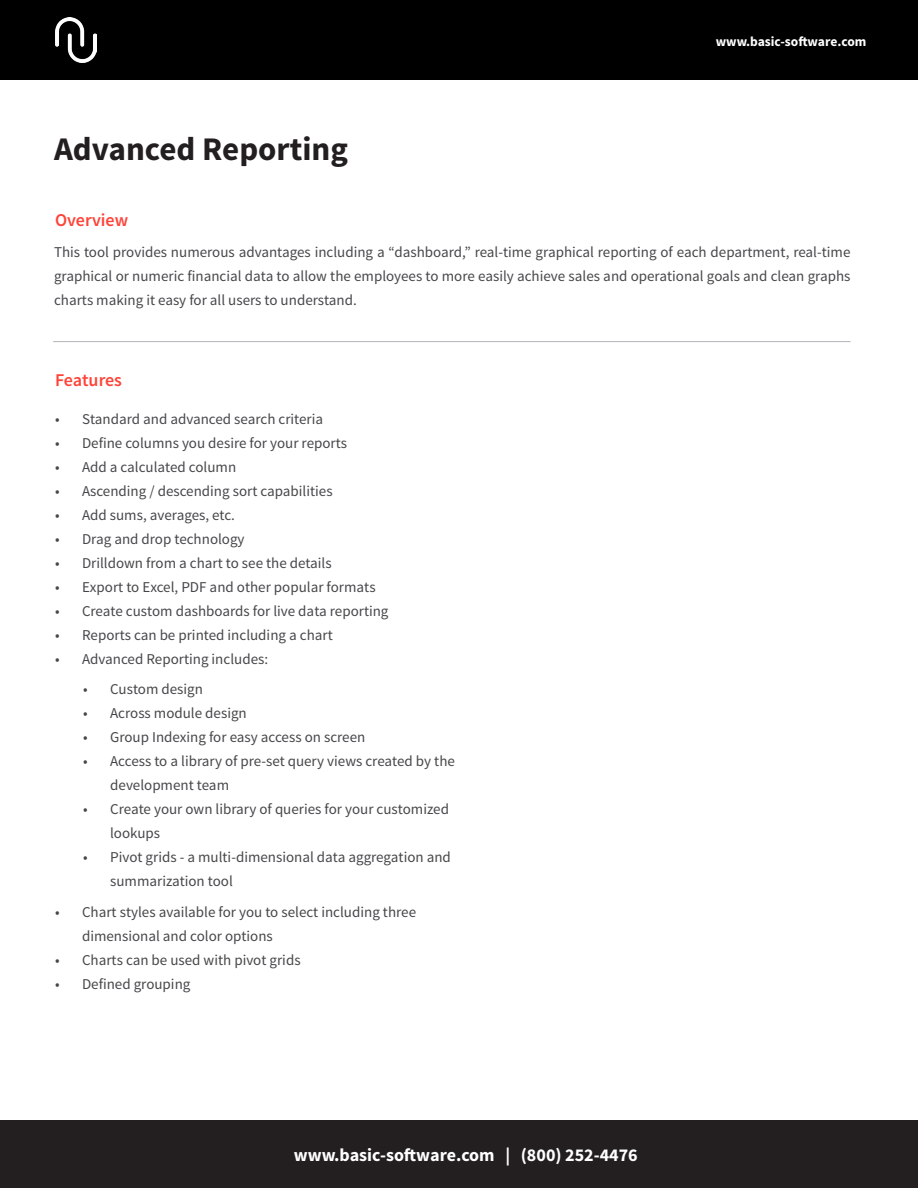
<style>
.page{position:relative;width:918px;height:1188px;background:#fff}
.page>*{position:absolute;margin:0;border:0;box-sizing:border-box;transform-origin:0 0}
.t1{font:700 33px "Source Sans Pro";color:#231f20}
.t2{font:700 18px "Source Sans Pro";color:#fff}
.t3{font:600 18px "Source Sans Pro";color:#ff4338}
.t4{font:15px/24px "Source Sans Pro";color:#47474a}
.t5{font:700 13.5px "Source Sans Pro";color:#fff}
</style>
<div class="page">
<div style="left:0;top:0;width:918px;height:79px;background:#000"></div>
<div style="left:0;top:1120px;width:918px;height:68px;background:#231f20"></div>
<img style="left:55px;top:17px;width:41px;height:45px">
<hr style="left:53px;top:341px;width:797px;height:1px;background:#b2b3b7">
<p class="t1" style="left:54px;top:128px;width:295px">Advanced Reporting</p>
<p class="t3" style="left:55px;top:209px;width:75px">Overview</p>
<p class="t5" style="left:716px;top:33px;width:152px">www.basic-software.com</p>
<p class="t4" style="left:54px;top:240px;width:798px;text-align:justify">This tool provides numerous advantages including a “dashboard,” real-time graphical reporting of each department, real-time graphical or numeric financial data to allow the employees to more easily achieve sales and operational goals and clean graphs charts making it easy for all users to understand.</p>
<p class="t3" style="left:55px;top:369px;width:69px">Features</p>
<p class="t4" style="left:55px;top:407px;width:270px">• Standard and advanced search criteria</p>
<p class="t4" style="left:55px;top:431px;width:294px">• Define columns you desire for your reports</p>
<p class="t4" style="left:55px;top:455px;width:183px">• Add a calculated column</p>
<p class="t4" style="left:55px;top:479px;width:279px">• Ascending / descending sort capabilities</p>
<p class="t4" style="left:55px;top:503px;width:181px">• Add sums, averages, etc.</p>
<p class="t4" style="left:55px;top:527px;width:191px">• Drag and drop technology</p>
<p class="t4" style="left:55px;top:551px;width:278px">• Drilldown from a chart to see the details</p>
<p class="t4" style="left:55px;top:575px;width:322px">• Export to Excel, PDF and other popular formats</p>
<p class="t4" style="left:55px;top:599px;width:335px">• Create custom dashboards for live data reporting</p>
<p class="t4" style="left:55px;top:623px;width:279px">• Reports can be printed including a chart</p>
<p class="t4" style="left:55px;top:647px;width:215px">• Advanced Reporting includes:</p>
<p class="t4" style="left:83px;top:677px;width:121px">• Custom design</p>
<p class="t4" style="left:83px;top:701px;width:165px">• Across module design</p>
<p class="t4" style="left:83px;top:725px;width:284px">• Group Indexing for easy access on screen</p>
<p class="t4" style="left:110px;top:749px;width:346px;text-indent:-27px">• Access to a library of pre-set query views created by the development team</p>
<p class="t4" style="left:110px;top:797px;width:340px;text-indent:-27px">• Create your own library of queries for your customized lookups</p>
<p class="t4" style="left:110px;top:845px;width:342px;text-indent:-27px">• Pivot grids - a multi-dimensional data aggregation and summarization tool</p>
<p class="t4" style="left:82px;top:901px;width:336px;text-indent:-27px">• Chart styles available for you to select including three dimensional and color options</p>
<p class="t4" style="left:55px;top:949px;width:247px">• Charts can be used with pivot grids</p>
<p class="t4" style="left:55px;top:973px;width:137px">• Defined grouping</p>
<p class="t2" style="left:294px;top:1143px;width:345px">www.basic-software.com | (800) 252-4476</p>
</div>
